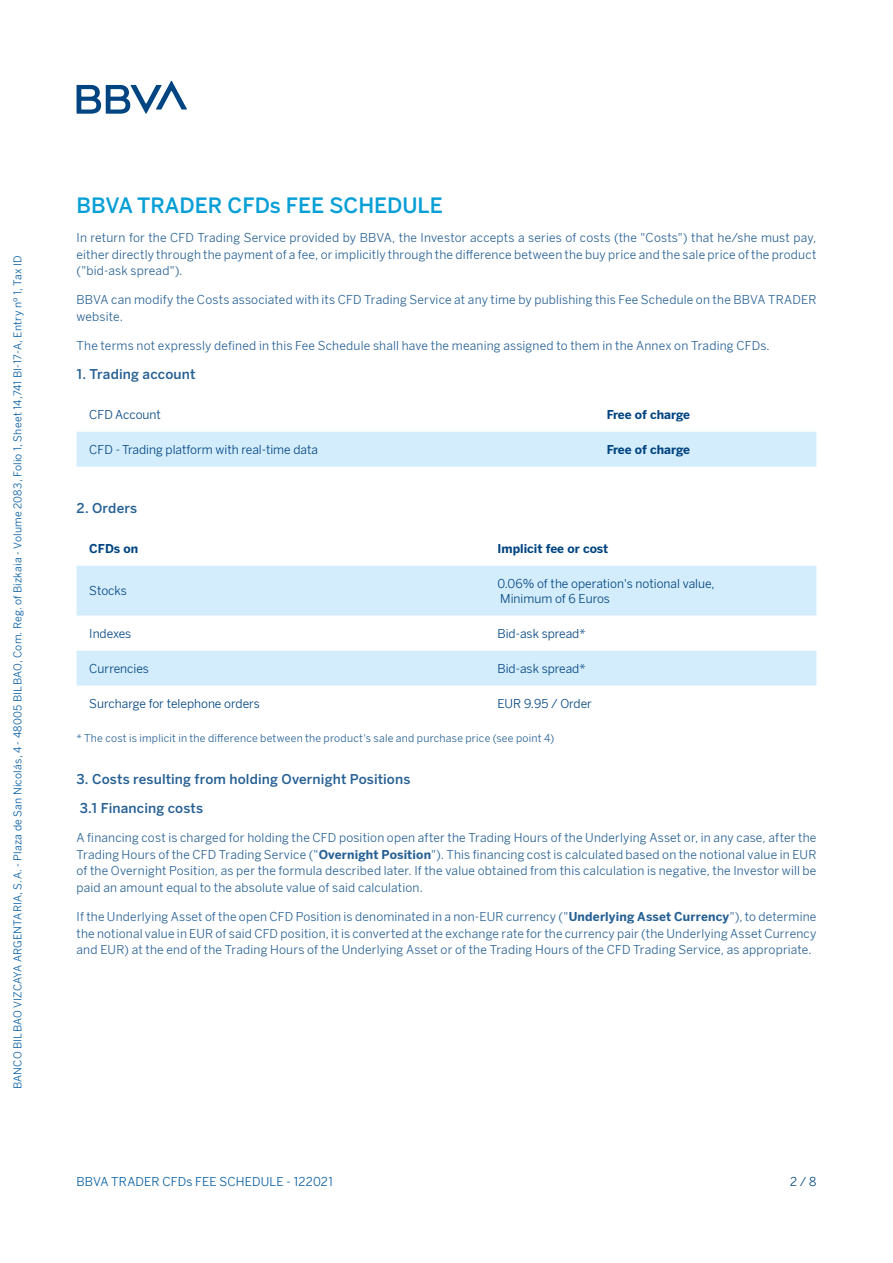
<style>
.page{position:relative;width:893px;height:1263px;background:#fff}
.page>*{position:absolute;margin:0;border:0;box-sizing:border-box;transform-origin:0 0}
.Titulo_1{font:500 21px "Benton Sans BBVA";color:#089fd6}
.Titulo_2{font:500 13.5px "Benton Sans BBVA";letter-spacing:.01em;color:#266094}
.Parrafo_1{font:12px/16.5px "BBVA Benton Sans";letter-spacing:.015em;color:#266094;text-align:justify}
.t1{font:12px "BBVA Benton Sans";color:#004481}
.t2{font:700 12px "BBVA Benton Sans";color:#004481}
.t3{font:12px "BBVA Benton Sans";letter-spacing:.01em;color:#005aa2}
.t4{font:10.5px "BBVA Benton Sans";letter-spacing:.02em;color:#005aa2}
.Nota_de_imagen_1{font:10.5px "BBVA Benton Sans";letter-spacing:.02em;color:#266094}
.s1{font-weight:700}
</style>
<div class="page">
<svg style="left:77px;top:81px;width:110px;height:33px"></svg>
<div style="left:77px;top:432px;width:739px;height:35px;background:#d4edfc"></div>
<svg style="left:77px;top:566px;width:739px;height:119px;fill:#d4edfc"></svg>
<p class="t4" style="left:11px;top:1089px;width:835px;rotate:-90deg">BANCO BILBAO VIZCAYA ARGENTARIA, S.A. - Plaza de San Nicolás, 4 - 48005 BILBAO, Com. Reg. of Bizkaia - Volume 2083, Folio 1, Sheet 14,741 BI-17-A, Entry nº 1, Tax ID</p>
<p class="Titulo_1" style="left:77px;top:192px;width:368px">BBVA TRADER CFDs FEE SCHEDULE</p>
<p class="Parrafo_1" style="left:77px;top:229px;width:741px">In return for the CFD Trading Service provided by BBVA, the Investor accepts a series of costs (the "Costs") that he/she must pay, either directly through the payment of a fee, or implicitly through the difference between the buy price and the sale price of the product ("bid-ask spread").</p>
<p class="Parrafo_1" style="left:77px;top:292px;width:741px">BBVA can modify the Costs associated with its CFD Trading Service at any time by publishing this Fee Schedule on the BBVA TRADER website.</p>
<p class="Parrafo_1" style="left:77px;top:337px;width:695px">The terms not expressly defined in this Fee Schedule shall have the meaning assigned to them in the Annex on Trading CFDs.</p>
<p class="Titulo_2" style="left:77px;top:366px;width:120px">1. Trading account</p>
<p class="t1" style="left:89px;top:407px;width:73px">CFD Account</p>
<p class="t2" style="left:607px;top:407px;width:85px">Free of charge</p>
<p class="t1" style="left:89px;top:442px;width:230px">CFD - Trading platform with real-time data</p>
<p class="t2" style="left:607px;top:442px;width:85px">Free of charge</p>
<p class="Titulo_2" style="left:77px;top:500px;width:62px">2. Orders</p>
<p class="t2" style="left:89px;top:541px;width:50px">CFDs on</p>
<p class="t2" style="left:497px;top:541px;width:112px">Implicit fee or cost</p>
<p class="t1" style="left:89px;top:584px;width:39px">Stocks</p>
<p class="t1" style="left:497px;top:576px;width:219px">0.06% of the operation's notional value,</p>
<p class="t1" style="left:500px;top:591px;width:111px">Minimum of 6 Euros</p>
<p class="t1" style="left:89px;top:626px;width:43px">Indexes</p>
<p class="t1" style="left:497px;top:626px;width:89px">Bid-ask spread*</p>
<p class="t1" style="left:89px;top:661px;width:61px">Currencies</p>
<p class="t1" style="left:497px;top:661px;width:89px">Bid-ask spread*</p>
<p class="t1" style="left:89px;top:696px;width:172px">Surcharge for telephone orders</p>
<p class="t1" style="left:497px;top:696px;width:96px">EUR 9.95 / Order</p>
<p class="Nota_de_imagen_1" style="left:77px;top:732px;width:479px">* The cost is implicit in the difference between the product's sale and purchase price (see point 4)</p>
<p class="Titulo_2" style="left:77px;top:771px;width:335px">3. Costs resulting from holding Overnight Positions</p>
<p class="Titulo_2" style="left:80px;top:800px;width:125px">3.1 Financing costs</p>
<p class="Parrafo_1" style="left:77px;top:830px;width:741px">A financing cost is charged for holding the CFD position open after the Trading Hours of the Underlying Asset or, in any case, after the Trading Hours of the CFD Trading Service ("<span class="s1">Overnight Position</span>"). This financing cost is calculated based on the notional value in EUR of the Overnight Position, as per the formula described later. If the value obtained from this calculation is negative, the Investor will be paid an amount equal to the absolute value of said calculation.</p>
<p class="Parrafo_1" style="left:77px;top:908px;width:741px">If the Underlying Asset of the open CFD Position is denominated in a non-EUR currency ("<span class="s1">Underlying Asset Currency</span>"), to determine the notional value in EUR of said CFD position, it is converted at the exchange rate for the currency pair (the Underlying Asset Currency and EUR) at the end of the Trading Hours of the Underlying Asset or of the Trading Hours of the CFD Trading Service, as appropriate.</p>
<p class="t3" style="left:77px;top:1174px;width:258px">BBVA TRADER CFDs FEE SCHEDULE - 122021</p>
<p class="t1" style="left:790px;top:1174px;width:28px">2 / 8</p>
</div>
